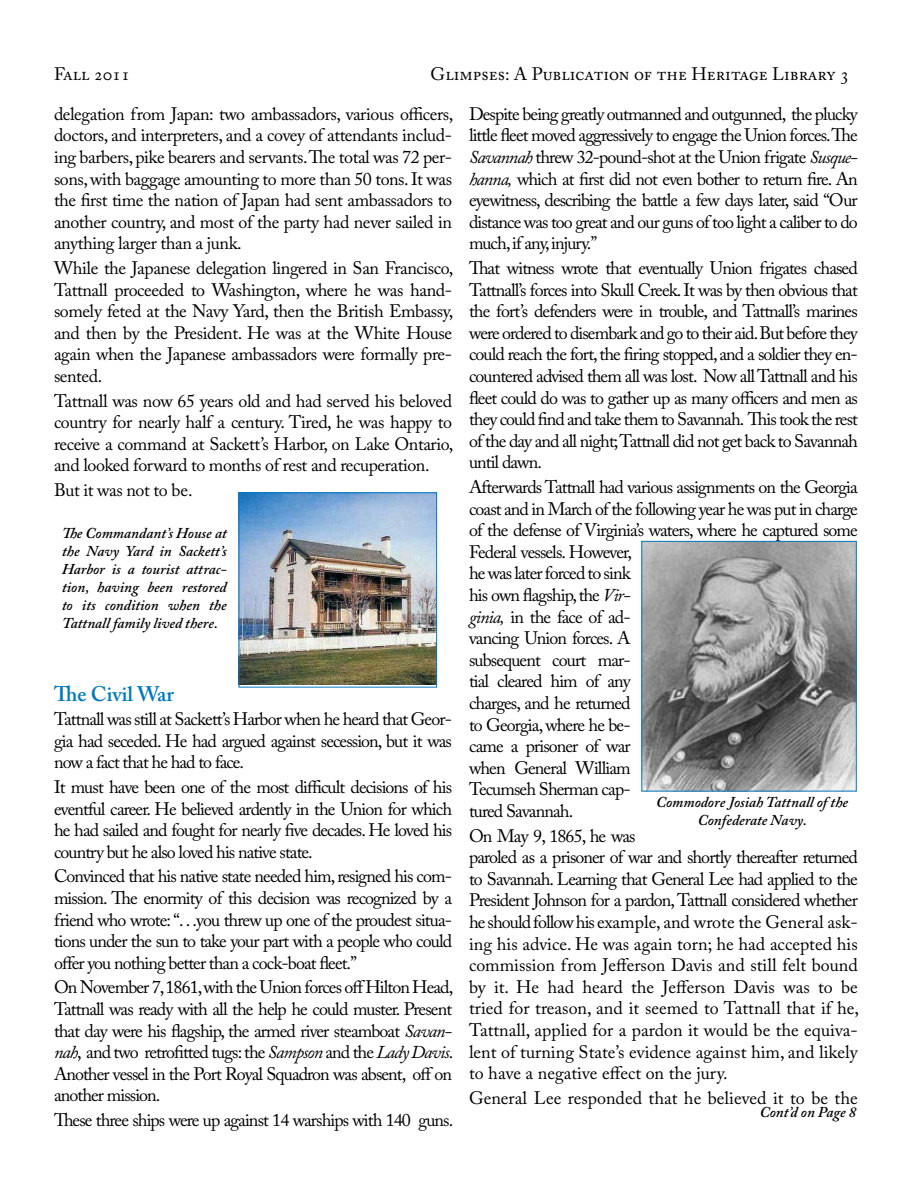
<style>
.page{position:relative;width:918px;height:1188px;background:#fff}
.page>*{position:absolute;margin:0;border:0;box-sizing:border-box;transform-origin:0 0}
.t1{font:600 21px "Adobe Caslon Pro";color:#0079bf}
.t2{font:18px/21.6px "Adobe Caslon Pro";letter-spacing:-.05em;color:#000;text-align:justify}
.t3{font:18px/21.6px "Adobe Caslon Pro";color:#000}
.t4{font:italic 600 15px/18px "Adobe Caslon Pro";color:#000;text-align:justify}
.s1{font-style:italic}
</style>
<div class="page">
<img style="left:643px;top:543px;width:212px;height:246px">
<div style="left:641px;top:541px;width:216px;height:250px;border:1px solid #0079bf"></div>
<img style="left:241px;top:494px;width:194px;height:191px">
<div style="left:239px;top:492px;width:198px;height:196px;border:1px solid #0079bf"></div>
<p class="t2" style="left:54px;top:63px;width:78px">Fall 2011</p>
<p class="t3" style="left:431px;top:63px;width:406px">Glimpses: A Publication of the Heritage Library</p>
<p class="t2" style="left:54px;top:103px;width:401px">delegation from Japan: two ambassadors, various officers, doctors, and interpreters, and a covey of attendants includ&shy;ing barbers, pike bearers and servants. The total was 72 per&shy;sons, with baggage amounting to more than 50 tons. It was the first time the nation of Japan had sent ambassadors to another country, and most of the party had never sailed in anything larger than a junk.</p>
<p class="t2" style="left:54px;top:257px;width:401px">While the Japanese delegation lingered in San Francisco, Tattnall proceeded to Washington, where he was hand&shy;somely feted at the Navy Yard, then the British Embassy, and then by the President. He was at the White House again when the Japanese ambassadors were formally pre&shy;sented.</p>
<p class="t2" style="left:54px;top:390px;width:401px">Tattnall was now 65 years old and had served his beloved country for nearly half a century. Tired, he was happy to receive a command at Sackett’s Harbor, on Lake Ontario, and looked forward to months of rest and recuperation.</p>
<p class="t2" style="left:54px;top:479px;width:140px">But it was not to be.</p>
<p class="t4" style="left:62px;top:523px;width:166px">The Commandant’s House at the Navy Yard in Sackett’s Harbor is a tourist attrac&shy;tion, having been restored to its condition when the Tattnall family lived there.</p>
<p class="t1" style="left:54px;top:681px;width:122px">The Civil War</p>
<p class="t2" style="left:54px;top:708px;width:400px">Tattnall was still at Sackett’s Harbor when he heard that Geor&shy;gia had seceded. He had argued against secession, but it was now a fact that he had to face.</p>
<p class="t2" style="left:54px;top:776px;width:400px">It must have been one of the most difficult decisions of his eventful career. He believed ardently in the Union for which he had sailed and fought for nearly five decades. He loved his country but he also loved his native state.</p>
<p class="t2" style="left:54px;top:865px;width:400px">Convinced that his native state needed him, resigned his com&shy;mission. The enormity of this decision was recognized by a friend who wrote: “. . .you threw up one of the proudest situa&shy;tions under the sun to take your part with a people who could offer you nothing better than a cock-boat fleet.”</p>
<p class="t2" style="left:54px;top:976px;width:401px">On November 7, 1861, with the Union forces off Hilton Head, Tattnall was ready with all the help he could muster. Present that day were his flagship, the armed river steamboat <span class="s1">Savan&shy;nah</span>, and two retrofitted tugs: the <span class="s1">Sampson</span> and the <span class="s1">Lady Davis</span>.<br>Another vessel in the Port Royal Squadron was absent, off on another mission.</p>
<p class="t2" style="left:54px;top:1109px;width:401px">These three ships were up against 14 warships with 140 guns.</p>
<p class="t2" style="left:469px;top:103px;width:391px">Despite being greatly outmanned and outgunned, the plucky little fleet moved aggressively to engage the Union forces.The <span class="s1">Savannah</span> threw 32-pound-shot at the Union frigate <span class="s1">Susque&shy;hanna,</span> which at first did not even bother to return fire. An eyewitness, describing the battle a few days later, said “Our distance was too great and our guns oftoo light a caliber to do much, ifany, injury.”</p>
<p class="t2" style="left:469px;top:257px;width:391px">That witness wrote that eventually Union frigates chased Tattnall’s forces into Skull Creek. It was by then obvious that the fort’s defenders were in trouble, and Tattnall’s marines were ordered to disembark and go to their aid.But before they could reach the fort, the firing stopped, and a soldier they en&shy;countered advised them all was lost. Now all Tattnall and his fleet could do was to gather up as many officers and men as they could find and take them to Savannah. This took the rest ofthe day and all night; Tattnall did not get back to Savannah until dawn.</p>
<p class="t2" style="left:469px;top:476px;width:390px;text-align:left">Afterwards Tattnall had various assignments on the Georgia coast and in March ofthe following year he was put in charge of the defense of Virginia’s waters, where he captured some<br>Federal vessels. However,<br>he was later forced to sink<br>his own flagship, the <span class="s1">Vir-<br>ginia,</span> in the face of ad-<br>vancing Union forces. A<br>subsequent court mar-<br>tial cleared him of any<br>charges, and he returned<br>to Georgia, where he be-<br>came a prisoner of war<br>when General William<br>Tecumseh Sherman cap-<br>tured Savannah.</p>
<p class="t3" style="left:469px;top:825px;width:391px">On May 9, 1865, he was<br>paroled as a prisoner of war and shortly thereafter returned to Savannah. Learning that General Lee had applied to the President Johnson for a pardon, Tattnall considered whether he should follow his example, and wrote the General ask&shy;ing his advice. He was again torn; he had accepted his commission from Jefferson Davis and still felt bound by it. He had heard the Jefferson Davis was to be tried for treason, and it seemed to Tattnall that if he, Tattnall, applied for a pardon it would be the equiva&shy;lent of turning State’s evidence against him, and likely to have a negative effect on the jury.</p>
<p class="t3" style="left:469px;top:1087px;width:390px">General Lee responded that he believed it to be the</p>
<p class="t4" style="left:656px;top:793px;width:194px;text-align:center">Commodore Josiah Tattnall of the<br>Confederate Navy.</p>
<p class="t4" style="left:760px;top:1103px;width:98px">Cont’d on Page 8</p>
</div>
